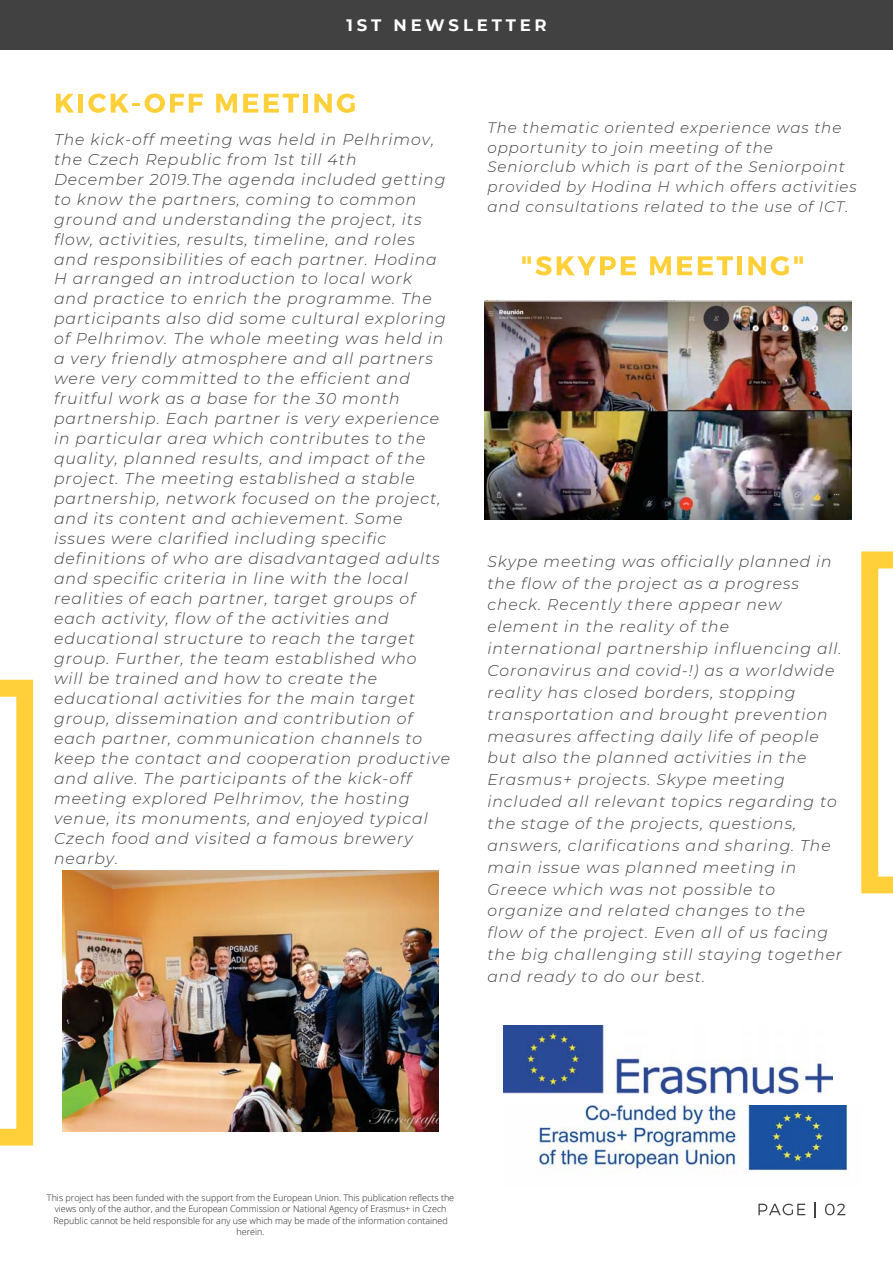
<style>
.page{position:relative;width:893px;height:1263px;background:#fff}
.page>*{position:absolute;margin:0;border:0;box-sizing:border-box;transform-origin:0 0}
.t1{font:700 16.5px "Montserrat";letter-spacing:.23em;color:#fff}
.t2{font:italic 300 15.6px/20px "Montserrat";letter-spacing:.06em;color:#414142}
.t3{font:italic 300 15.15px/20px "Montserrat";letter-spacing:.06em;color:#414142}
.t4{font:300 9px/11.4px "Open Sans";color:#231f20;text-align:center}
</style>
<div class="page">
<div style="left:0;top:0;width:893px;height:50px;background:#414142"></div>
<img style="left:62px;top:870px;width:376px;height:261px">
<img style="left:485px;top:301px;width:367px;height:219px">
<svg style="left:0;top:680px;width:33px;height:466px"></svg>
<svg style="left:861px;top:551px;width:32px;height:342px"></svg>
<img style="left:504px;top:1026px;width:328px;height:67px">
<img style="left:538px;top:1105px;width:311px;height:68px">
<svg style="left:56px;top:94px;width:18px;height:19px"></svg>
<hr style="left:79px;top:94px;width:4px;height:19px;background:#ffd039">
<svg style="left:88px;top:94px;width:115px;height:19px"></svg>
<svg style="left:216px;top:94px;width:21px;height:19px"></svg>
<svg style="left:243px;top:94px;width:15px;height:19px"></svg>
<svg style="left:264px;top:94px;width:35px;height:19px"></svg>
<div style="left:303px;top:94px;width:5px;height:19px;background:#ffd039"></div>
<svg style="left:314px;top:94px;width:41px;height:19px"></svg>
<svg style="left:522px;top:256px;width:29px;height:19px"></svg>
<svg style="left:557px;top:256px;width:79px;height:19px"></svg>
<svg style="left:650px;top:256px;width:21px;height:19px"></svg>
<svg style="left:677px;top:256px;width:15px;height:19px"></svg>
<svg style="left:698px;top:256px;width:35px;height:19px"></svg>
<div style="left:737px;top:256px;width:5px;height:19px;background:#ffd039"></div>
<svg style="left:748px;top:256px;width:55px;height:19px"></svg>
<svg style="left:758px;top:1204px;width:47px;height:11px"></svg>
<svg style="left:815px;top:1202px;width:1px;height:15px"></svg>
<svg style="left:825px;top:1204px;width:20px;height:11px"></svg>
<p class="t1" style="left:346px;top:15px;width:202px">1ST NEWSLETTER</p>
<p class="t2" style="left:54px;top:129px;width:397px">The kick-off meeting was held in Pelhrimov, the Czech Republic from 1st till 4th December 2019.The agenda included getting to know the partners, coming to common ground and understanding the project, its flow, activities, results, timeline, and roles and responsibilities of each partner. Hodina H arranged an introduction to local work<br>and practice to enrich the programme. The participants also did some cultural exploring of Pelhrimov. The whole meeting was held in a very friendly atmosphere and all partners were very committed to the efficient and fruitful work as a base for the 30 month partnership. Each partner is very experience in particular area which contributes to the quality, planned results, and impact of the project. The meeting established a stable partnership, network focused on the project, and its content and achievement. Some issues were clarified including specific definitions of who are disadvantaged adults and specific criteria in line with the local realities of each partner, target groups of each activity, flow of the activities and educational structure to reach the target group. Further, the team established who<br>will be trained and how to create the educational activities for the main target group, dissemination and contribution of each partner, communication channels to keep the contact and cooperation productive and alive. The participants of the kick-off meeting explored Pelhrimov, the hosting venue, its monuments, and enjoyed typical Czech food and visited a famous brewery nearby.</p>
<p class="t3" style="left:487px;top:117px;width:371px">The thematic oriented experience was the opportunity to join meeting of the Seniorclub which is part of the Seniorpoint provided by Hodina H which offers activities and consultations related to the use of ICT.</p>
<p class="t2" style="left:487px;top:550px;width:356px;line-height:21.9px">Skype meeting was officially planned in the flow of the project as a progress check. Recently there appear new element in the reality of the international partnership influencing all.<br>Coronavirus and covid-!) as a worldwide reality has closed borders, stopping transportation and brought prevention measures affecting daily life of people but also the planned activities in the Erasmus+ projects. Skype meeting included all relevant topics regarding to the stage of the projects, questions, answers, clarifications and sharing. The main issue was planned meeting in Greece which was not possible to organize and related changes to the flow of the project. Even all of us facing the big challenging still staying together and ready to do our best.</p>
<p class="t4" style="left:47px;top:1192px;width:409px">This project has been funded with the support from the European Union. This publication reflects the views only of the author, and the European Commission or National Agency of Erasmus+ in Czech Republic cannot be held responsible for any use which may be made of the information contained herein.</p>
</div>
